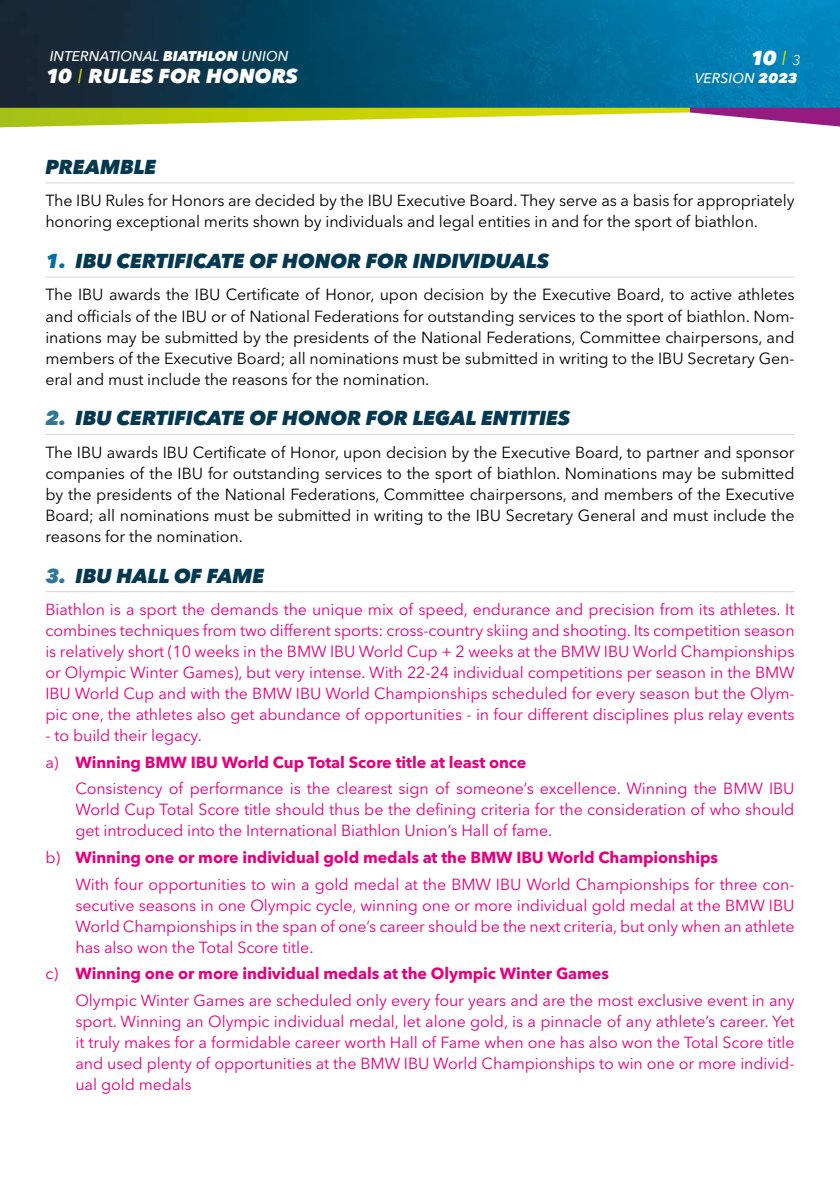
<style>
.page{position:relative;width:840px;height:1191px;background:#fff}
.page>*{position:absolute;margin:0;border:0;box-sizing:border-box;transform-origin:0 0}
.Grundtext{font:italic 800 20px "Avenir Next W1 G";letter-spacing:-.005em;color:#023850}
.t1{font:italic 800 20px "Avenir Next W1 G";letter-spacing:.005em;color:#fff}
.Grundtext-2{font:16px/21px "Avenir Next W1 G";letter-spacing:-.005em;color:#e6007d;text-align:justify}
.Grundtext-3{font:16px/21px "Avenir Next W1 G";letter-spacing:-.005em;color:#000;text-align:justify}
.Grundtext-4{font:700 16px "Avenir Next W1 G";letter-spacing:-.005em;color:#e6007d}
.t2{font:italic 500 14px "Avenir Next W1 G";letter-spacing:.005em;color:#fff}
.s1{font-weight:800}
.s2{font-weight:400;color:#d3d800}
.s3{font-weight:400;font-size:14px}
.s4{color:#006fa2}
.s5{color:#2f7798}
.s6{font-weight:400}
</style>
<div class="page">
<img style="left:0;top:0;width:839px;height:108px">
<svg style="left:0;top:108px;width:839px;height:20px"></svg>
<hr style="left:45px;top:182px;width:749px;height:1px;background:#d5d6de">
<hr style="left:45px;top:277px;width:749px;height:1px;background:#d5d6de">
<hr style="left:45px;top:434px;width:749px;height:1px;background:#d5d6de">
<hr style="left:45px;top:591px;width:749px;height:1px;background:#d5d6de">
<p class="t2" style="left:50px;top:48px;width:240px">INTERNATIONAL <span class="s1">BIATHLON</span> UNION</p>
<p class="t1" style="left:46px;top:64px;width:253px">10 <span class="s2">I</span> RULES FOR HONORS</p>
<p class="t1" style="left:750px;top:46px;width:52px">10 <span class="s2">I</span> <span class="s3">3</span></p>
<p class="t2" style="left:694px;top:70px;width:104px">VERSION <span class="s1">2023</span></p>
<p class="Grundtext" style="left:45px;top:154px;width:112px">PREAMBLE</p>
<p class="Grundtext-3" style="left:45px;top:190px;width:750px">The IBU Rules for Honors are decided by the IBU Executive Board. They serve as a basis for appropriately honoring exceptional merits shown by individuals and legal entities in and for the sport of biathlon.</p>
<p class="Grundtext" style="left:45px;top:249px;width:505px"><span class="s4">1.</span> IBU CERTIFICATE OF HONOR FOR INDIVIDUALS</p>
<p class="Grundtext-3" style="left:45px;top:284px;width:750px">The IBU awards the IBU Certificate of Honor, upon decision by the Executive Board, to active athletes and officials of the IBU or of National Federations for outstanding services to the sport of biathlon. Nom&shy;inations may be submitted by the presidents of the National Federations, Committee chairpersons, and members of the Executive Board; all nominations must be submitted in writing to the IBU Secretary Gen&shy;eral and must include the reasons for the nomination.</p>
<p class="Grundtext" style="left:45px;top:406px;width:526px"><span class="s5">2.</span> IBU CERTIFICATE OF HONOR FOR LEGAL ENTITIES</p>
<p class="Grundtext-3" style="left:45px;top:442px;width:750px">The IBU awards IBU Certificate of Honor, upon decision by the Executive Board, to partner and sponsor companies of the IBU for outstanding services to the sport of biathlon. Nominations may be submitted by the presidents of the National Federations, Committee chairpersons, and members of the Executive Board; all nominations must be submitted in writing to the IBU Secretary General and must include the reasons for the nomination.</p>
<p class="Grundtext" style="left:45px;top:563px;width:220px"><span class="s5">3.</span> IBU HALL OF FAME</p>
<p class="Grundtext-2" style="left:45px;top:599px;width:750px">Biathlon is a sport the demands the unique mix of speed, endurance and precision from its athletes. It combines techniques from two different sports: cross-country skiing and shooting. Its competition season is relatively short (10 weeks in the BMW IBU World Cup + 2 weeks at the BMW IBU World Championships or Olympic Winter Games), but very intense. With 22-24 individual competitions per season in the BMW IBU World Cup and with the BMW IBU World Championships scheduled for every season but the Olym&shy;pic one, the athletes also get abundance of opportunities - in four different disciplines plus relay events</p>
<p class="Grundtext-2" style="left:45px;top:725px;width:158px">- to build their legacy.</p>
<p class="Grundtext-4" style="left:45px;top:752px;width:482px"><span class="s6">a)</span> Winning BMW IBU World Cup Total Score title at least once</p>
<p class="Grundtext-2" style="left:75px;top:778px;width:720px">Consistency of performance is the clearest sign of someone’s excellence. Winning the BMW IBU World Cup Total Score title should thus be the defining criteria for the consideration of who should get introduced into the International Biathlon Union’s Hall of fame.</p>
<p class="Grundtext-4" style="left:45px;top:847px;width:673px"><span class="s6">b)</span> Winning one or more individual gold medals at the BMW IBU World Championships</p>
<p class="Grundtext-2" style="left:75px;top:873px;width:720px">With four opportunities to win a gold medal at the BMW IBU World Championships for three con&shy;secutive seasons in one Olympic cycle, winning one or more individual gold medal at the BMW IBU World Championships in the span of one’s career should be the next criteria, but only when an athlete has also won the Total Score title.</p>
<p class="Grundtext-4" style="left:45px;top:964px;width:564px"><span class="s6">c)</span> Winning one or more individual medals at the Olympic Winter Games</p>
<p class="Grundtext-2" style="left:75px;top:990px;width:720px">Olympic Winter Games are scheduled only every four years and are the most exclusive event in any sport. Winning an Olympic individual medal, let alone gold, is a pinnacle of any athlete’s career. Yet it truly makes for a formidable career worth Hall of Fame when one has also won the Total Score title and used plenty of opportunities at the BMW IBU World Championships to win one or more individ&shy;ual gold medals</p>
</div>
